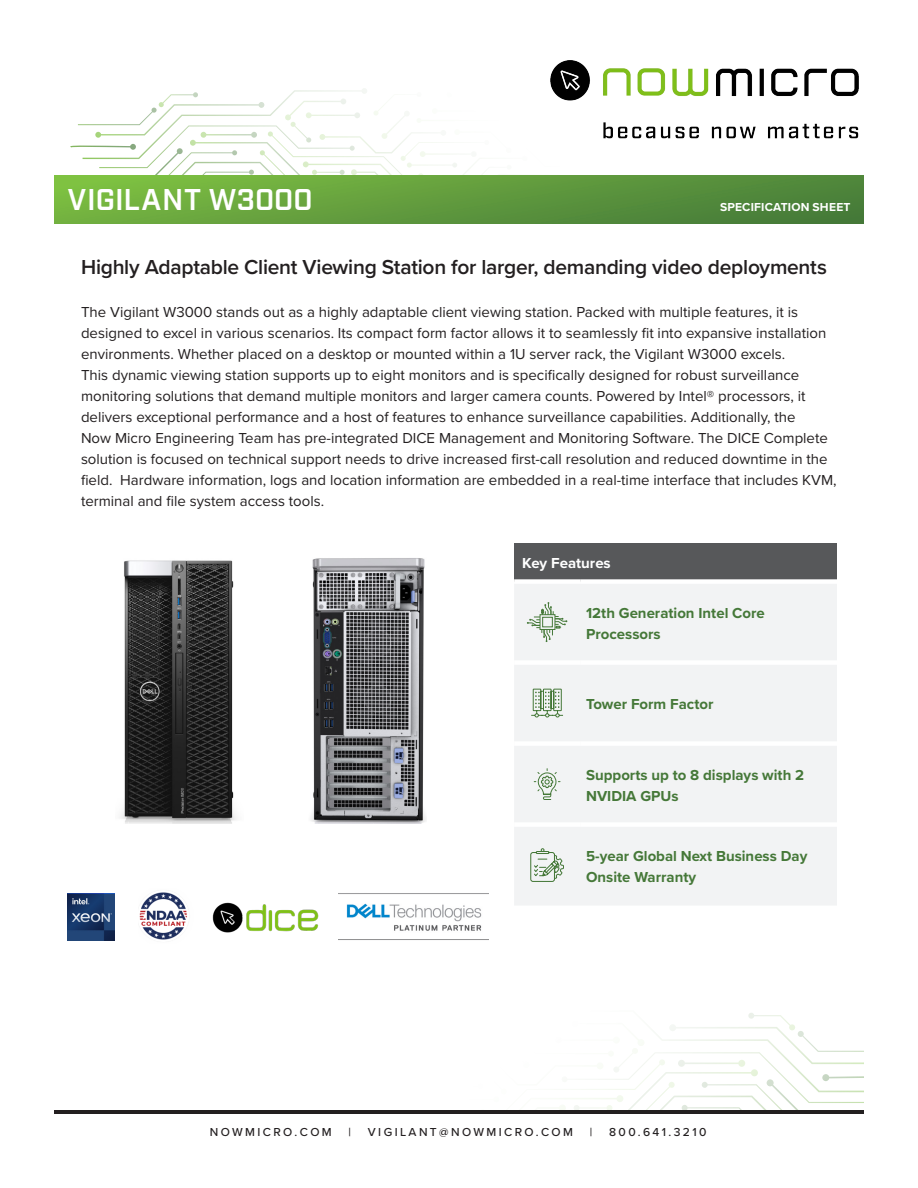
<style>
.page{position:relative;width:918px;height:1188px;background:#fff}
.page>*{position:absolute;margin:0;border:0;box-sizing:border-box;transform-origin:0 0}
.Industry_Headline_-_20_44{font:600 30px "Industry";letter-spacing:.005em;color:#fff}
.ProxNova_Subhead_Level_A_-_15_19{font:600 21px "Proxima Nova";letter-spacing:-.015em;color:#231f20}
.ProxNova_Body_Text_-_10_14{font:15px/21px "Proxima Nova";color:#231f20}
.ProxNova_Body_Text_-_10_14-2{font:700 15px/21px "Proxima Nova";color:#457838}
.TABLE_ProxNova_Subhead_Bold_-_10_13{font:700 15px "Proxima Nova";color:#fff}
.t1{font:500 12px "Proxima Nova";letter-spacing:.2em;color:#231f20}
.t2{font:700 12px "Proxima Nova";letter-spacing:.02em;color:#fff}
</style>
<div class="page">
<svg style="left:54px;top:88px;width:505px;height:88px"></svg>
<svg style="left:560px;top:1013px;width:304px;height:97px"></svg>
<img style="left:68px;top:894px;width:46px;height:46px">
<div style="left:54px;top:176px;width:810px;height:47px;background:linear-gradient(to right,#7aba41,#487d3a)"></div>
<div style="left:514px;top:543px;width:323px;height:39px;background:#57585a"></div>
<div style="left:514px;top:584px;width:323px;height:321px;background:#f2f3f4"></div>
<div style="left:514px;top:579px;width:66px;height:5px;background:#fff"></div>
<div style="left:580px;top:579px;width:257px;height:5px;background:#fff"></div>
<div style="left:514px;top:660px;width:66px;height:5px;background:#fff"></div>
<div style="left:580px;top:660px;width:257px;height:5px;background:#fff"></div>
<div style="left:514px;top:741px;width:66px;height:5px;background:#fff"></div>
<div style="left:580px;top:741px;width:257px;height:5px;background:#fff"></div>
<div style="left:514px;top:822px;width:66px;height:5px;background:#fff"></div>
<div style="left:580px;top:822px;width:257px;height:5px;background:#fff"></div>
<svg style="left:527px;top:602px;width:40px;height:40px"></svg>
<svg style="left:530px;top:688px;width:34px;height:30px"></svg>
<svg style="left:530px;top:768px;width:35px;height:114px"></svg>
<img style="left:338px;top:893px;width:151px;height:47px">
<img style="left:139px;top:892px;width:48px;height:48px">
<img style="left:212px;top:902px;width:107px;height:31px">
<img style="left:120px;top:560px;width:117px;height:263px">
<img style="left:311px;top:558px;width:115px;height:265px">
<hr style="left:54px;top:1110px;width:810px;height:4px;background:#231f20">
<img style="left:550px;top:60px;width:309px;height:86px">
<p class="Industry_Headline_-_20_44" style="left:68px;top:182px;width:246px">VIGILANT W3000</p>
<p class="t2" style="left:720px;top:198px;width:132px">SPECIFICATION SHEET</p>
<p class="ProxNova_Subhead_Level_A_-_15_19" style="left:81px;top:252px;width:748px">Highly Adaptable Client Viewing Station for larger, demanding video deployments</p>
<p class="ProxNova_Body_Text_-_10_14" style="left:81px;top:301px;width:757px">The Vigilant W3000 stands out as a highly adaptable client viewing station. Packed with multiple features, it is designed to excel in various scenarios. Its compact form factor allows it to seamlessly fit into expansive installation environments. Whether placed on a desktop or mounted within a 1U server rack, the Vigilant W3000 excels.<br>This dynamic viewing station supports up to eight monitors and is specifically designed for robust surveillance monitoring solutions that demand multiple monitors and larger camera counts. Powered by Intel® processors, it delivers exceptional performance and a host of features to enhance surveillance capabilities. Additionally, the<br>Now Micro Engineering Team has pre-integrated DICE Management and Monitoring Software. The DICE Complete solution is focused on technical support needs to drive increased first-call resolution and reduced downtime in the field. Hardware information, logs and location information are embedded in a real-time interface that includes KVM, terminal and file system access tools.</p>
<p class="TABLE_ProxNova_Subhead_Bold_-_10_13" style="left:522px;top:552px;width:90px">Key Features</p>
<p class="ProxNova_Body_Text_-_10_14-2" style="left:586px;top:602px;width:180px">12th Generation Intel Core<br>Processors</p>
<p class="ProxNova_Body_Text_-_10_14-2" style="left:586px;top:693px;width:129px">Tower Form Factor</p>
<p class="ProxNova_Body_Text_-_10_14-2" style="left:586px;top:764px;width:220px">Supports up to 8 displays with 2<br>NVIDIA GPUs</p>
<p class="ProxNova_Body_Text_-_10_14-2" style="left:586px;top:845px;width:223px">5-year Global Next Business Day<br>Onsite Warranty</p>
<p class="t1" style="left:210px;top:1123px;width:123px">NOWMICRO.COM</p>
<p class="t1" style="left:349px;top:1123px;width:4px">|</p>
<p class="t1" style="left:368px;top:1123px;width:207px">VIGILANT@NOWMICRO.COM</p>
<p class="t1" style="left:590px;top:1123px;width:4px">|</p>
<p class="t1" style="left:609px;top:1123px;width:99px">800.641.3210</p>
</div>
